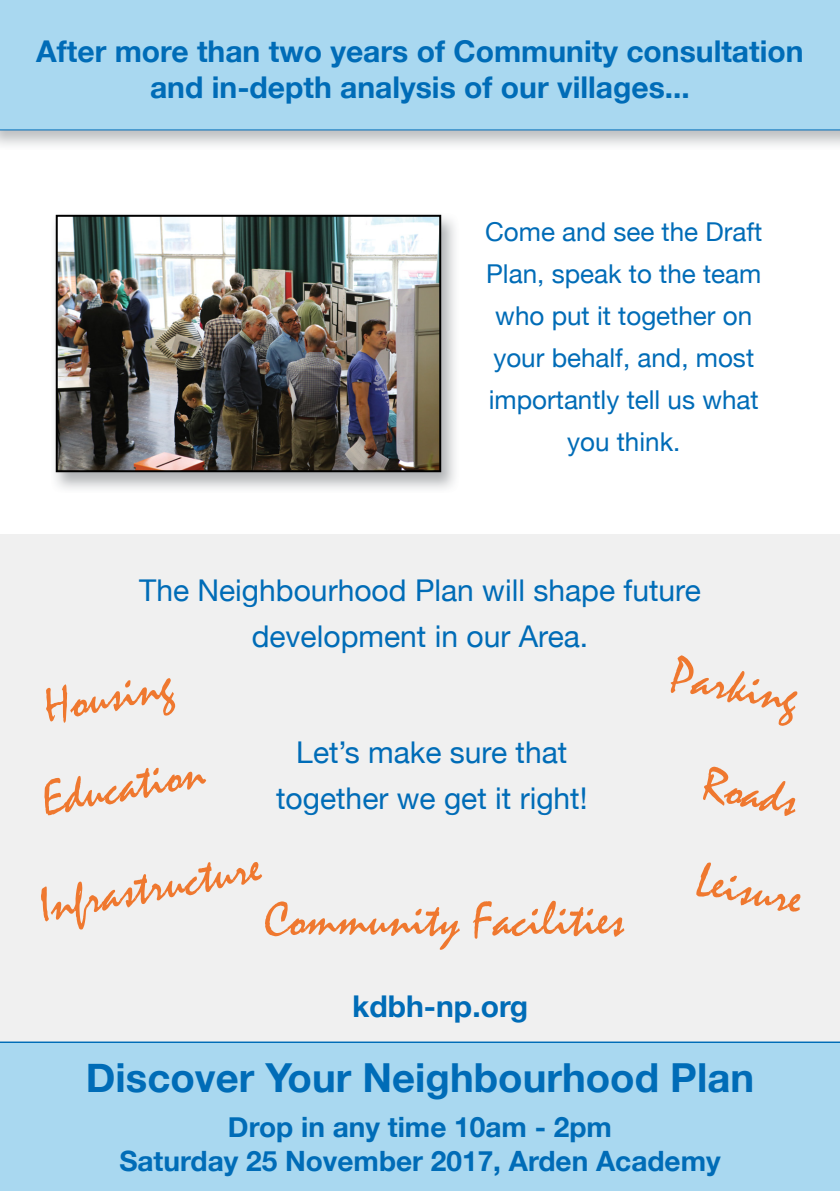
<style>
.page{position:relative;width:840px;height:1191px;background:#fff}
.page>*{position:absolute;margin:0;border:0;box-sizing:border-box;transform-origin:0 0}
.t1{font:50px/91.2px "Mistral";color:#ef782f;text-align:center}
.t2{font:700 40px "Helvetica Neue";color:#006cb7}
.t3{font:30px/46px "Helvetica Neue";color:#006cb7;text-align:center}
.t4{font:700 30px/36px "Helvetica Neue";color:#006cb7;text-align:center}
.t5{font:700 28px/33.6px "Helvetica Neue";color:#006cb7;text-align:center}
.t6{font:26px/42px "Helvetica Neue";color:#006cb7;text-align:center}
</style>
<div class="page">
<div style="left:0;top:534px;width:839px;height:532px;background:#f0f0f0"></div>
<hr style="left:0;top:1041px;width:839px;height:2px;background:#006cb7">
<div style="left:0;top:1043px;width:839px;height:148px;background:#a9d8f0"></div>
<div style="left:0;top:0;width:839px;height:130px;background:#a9d8f0"></div>
<img style="left:55px;top:214px;width:400px;height:275px">
<img style="left:59px;top:218px;width:379px;height:251px">
<div style="left:56px;top:215px;width:385px;height:257px;border:2px solid #000"></div>
<p class="t4" style="left:36px;top:34px;width:768px">After more than two years of Community consultation and in-depth analysis of our villages...</p>
<p class="t6" style="left:485px;top:212px;width:278px">Come and see the Draft<br>Plan, speak to the team who put it together on your behalf, and, most importantly tell us what you think.</p>
<p class="t3" style="left:139px;top:568px;width:563px">The Neighbourhood Plan will shape future development in our Area.</p>
<h1 class="t1" style="left:16px;top:668px;width:166px;rotate:-11deg">Housing<br>Education</h1>
<h1 class="t1" style="left:680px;top:630px;width:129px;rotate:11deg">Parking</h1>
<p class="t3" style="left:276px;top:731px;width:313px">Let’s make sure that together we get it right!</p>
<h1 class="t1" style="left:711px;top:740px;width:97px;rotate:11deg">Roads</h1>
<h1 class="t1" style="left:31px;top:864px;width:226px;rotate:-11deg">Infrastructure</h1>
<h1 class="t1" style="left:264px;top:875px;width:361px">Community Facilities</h1>
<p class="t4" style="left:352px;top:988px;width:177px">kdbh-np.org</p>
<h1 class="t1" style="left:705px;top:836px;width:108px;rotate:11deg">Leisure</h1>
<h2 class="t2" style="left:86px;top:1046px;width:669px">Discover Your Neighbourhood Plan</h2>
<p class="t5" style="left:119px;top:1111px;width:602px">Drop in any time 10am - 2pm<br>Saturday 25 November 2017, Arden Academy</p>
</div>
